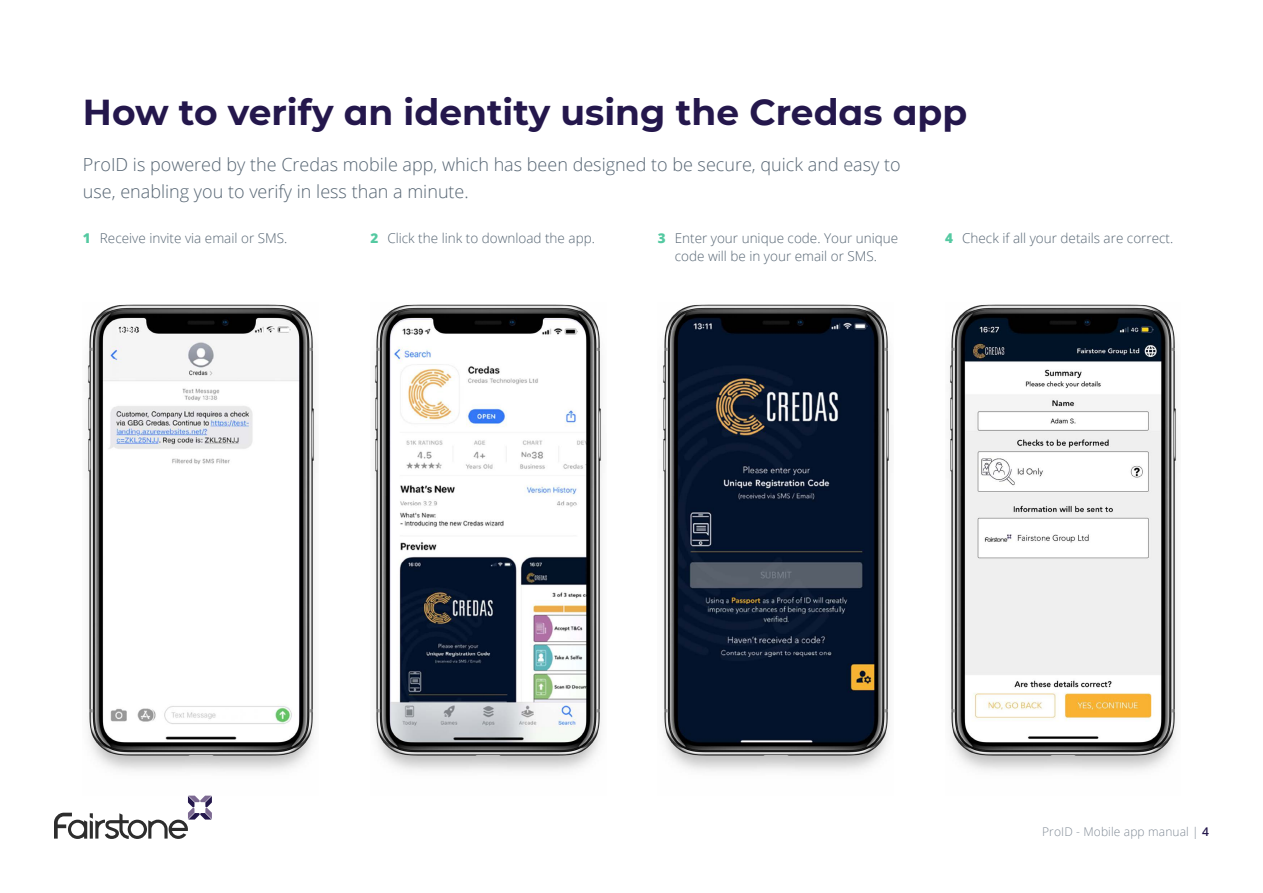
<style>
.page{position:relative;width:1263px;height:893px;background:#fff}
.page>*{position:absolute;margin:0;border:0;box-sizing:border-box;transform-origin:0 0}
.t1{font:700 36px "Montserrat";color:#24174c}
.t2{font:300 18px/27px "Open Sans";color:#566573}
.t3{font:300 13.5px/18px "Open Sans";color:#566573;text-align:center}
.t4{font:300 12px "Open Sans";letter-spacing:.01em;color:#818b96}
.s1{font-weight:800;color:#54c9a1}
.s2{font-weight:600;color:#24174c}
</style>
<div class="page">
<svg style="left:54px;top:796px;width:158px;height:43px"></svg>
<img style="left:87px;top:304px;width:228px;height:492px">
<img style="left:374px;top:304px;width:228px;height:467px">
<img style="left:662px;top:304px;width:228px;height:467px">
<img style="left:949px;top:304px;width:228px;height:467px">
<h1 class="t1" style="left:83px;top:86px;width:886px">How to verify an identity using the Credas app</h1>
<h2 class="t2" style="left:83px;top:150px;width:819px">ProID is powered by the Credas mobile app, which has been designed to be secure, quick and easy to use, enabling you to verify in less than a minute.</h2>
<p class="t3" style="left:83px;top:229px;width:206px"><span class="s1">1</span> Receive invite via email or SMS.</p>
<p class="t3" style="left:370px;top:229px;width:226px"><span class="s1">2</span> Click the link to download the app.</p>
<p class="t3" style="left:658px;top:229px;width:242px"><span class="s1">3</span> Enter your unique code. Your unique code will be in your email or SMS.</p>
<p class="t3" style="left:945px;top:229px;width:230px"><span class="s1">4</span> Check if all your details are correct.</p>
<p class="t4" style="left:1042px;top:824px;width:168px">ProID - Mobile app manual | <span class="s2">4</span></p>
</div>
